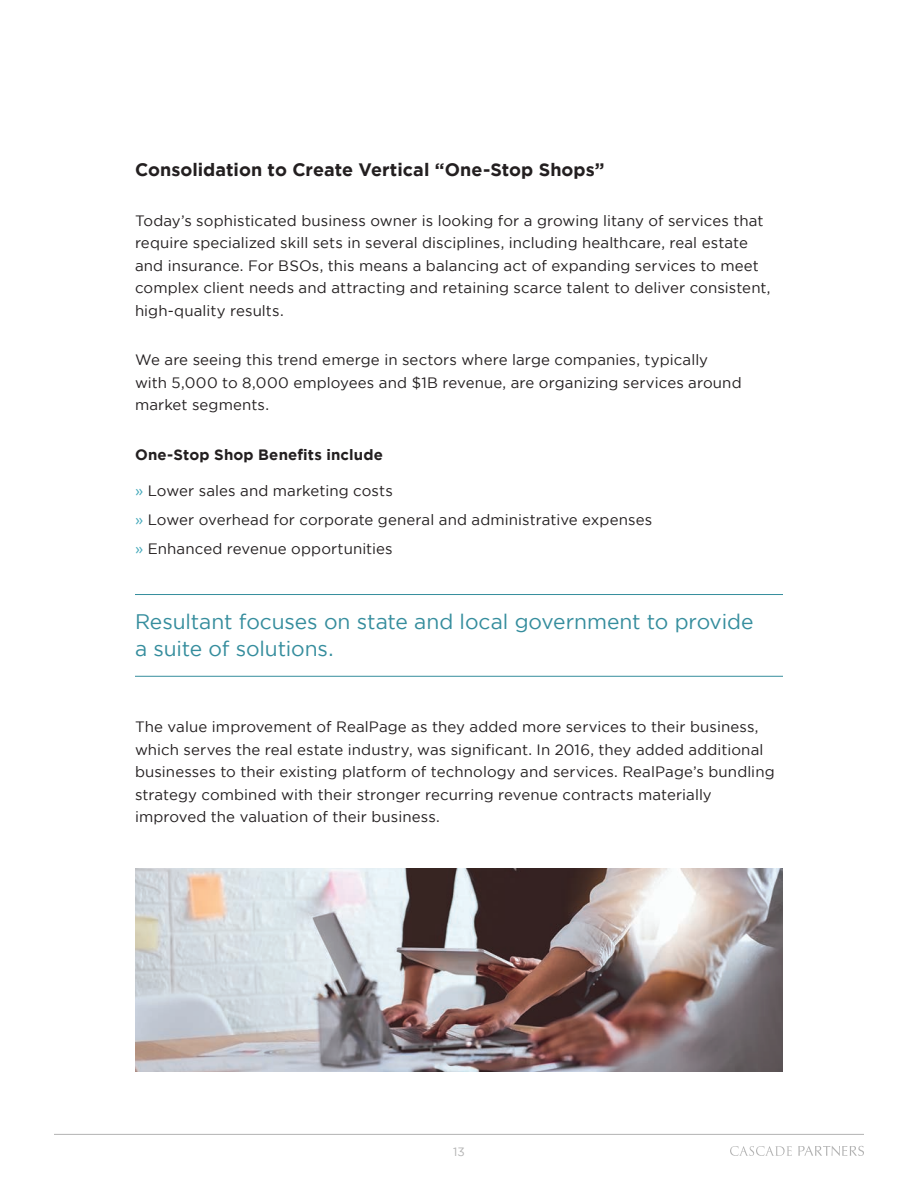
<style>
.page{position:relative;width:918px;height:1188px;background:#fff}
.page>*{position:absolute;margin:0;border:0;box-sizing:border-box;transform-origin:0 0}
.t1{font:21px/27px "Gotham";letter-spacing:-.005em;color:#358d9d}
.t2{font:700 18px "Gotham";color:#231f20}
.t3{font:15px/22.5px "Gotham";letter-spacing:.005em;color:#231f20}
.t4{font:700 15px "Gotham";letter-spacing:.01em;color:#231f20}
.t5{font:12px "Gotham";color:#b2b2b2}
.s1{color:#43a8ba}
</style>
<div class="page">
<svg style="left:730px;top:1146px;width:62px;height:10px"></svg>
<svg style="left:798px;top:1146px;width:66px;height:10px"></svg>
<hr style="left:54px;top:1134px;width:810px;height:1px;background:#b2b2b2">
<hr style="left:135px;top:594px;width:648px;height:1px;background:#358d9d">
<hr style="left:135px;top:676px;width:648px;height:1px;background:#358d9d">
<img style="left:135px;top:868px;width:648px;height:203px">
<p class="t2" style="left:135px;top:158px;width:471px">Consolidation to Create Vertical “One-Stop Shops”</p>
<p class="t3" style="left:135px;top:209px;width:637px">Today’s sophisticated business owner is looking for a growing litany of services that require specialized skill sets in several disciplines, including healthcare, real estate and insurance. For BSOs, this means a balancing act of expanding services to meet complex client needs and attracting and retaining scarce talent to deliver consistent, high-quality results.</p>
<p class="t3" style="left:135px;top:349px;width:608px">We are seeing this trend emerge in sectors where large companies, typically with 5,000 to 8,000 employees and $1B revenue, are organizing services around market segments.</p>
<p class="t4" style="left:135px;top:445px;width:249px">One-Stop Shop Benefits include</p>
<p class="t3" style="left:135px;top:476px;width:519px;line-height:29.2px"><span class="s1">»</span> Lower sales and marketing costs<br><span class="s1">»</span> Lower overhead for corporate general and administrative expenses <span class="s1">»</span> Enhanced revenue opportunities</p>
<h1 class="t1" style="left:135px;top:607px;width:620px">Resultant focuses on state and local government to provide a suite of solutions.</h1>
<p class="t3" style="left:135px;top:715px;width:641px">The value improvement of RealPage as they added more services to their business, which serves the real estate industry, was significant. In 2016, they added additional businesses to their existing platform of technology and services. RealPage’s bundling strategy combined with their stronger recurring revenue contracts materially improved the valuation of their business.</p>
<p class="t5" style="left:453px;top:1144px;width:13px">13</p>
</div>
